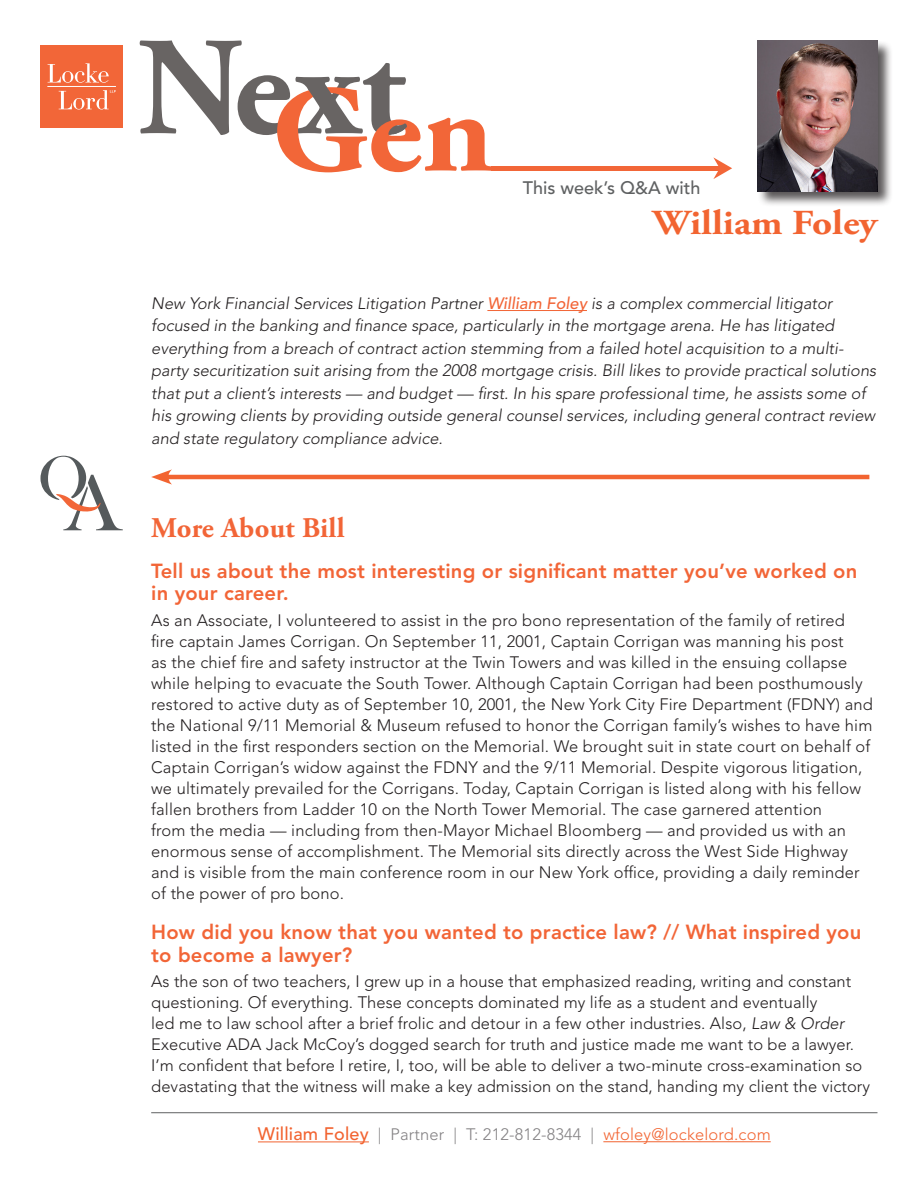
<style>
.page{position:relative;width:918px;height:1188px;background:#fff}
.page>*{position:absolute;margin:0;border:0;box-sizing:border-box;transform-origin:0 0}
.PartnerName{font:700 35.1px "Adobe Garamond Pro";color:#f26431;scale:1.11 1}
.More_About_text{font:700 28.5px "Adobe Garamond Pro";letter-spacing:.01em;color:#f26537}
.question{font:800 20.25px/22.5px "Avenir LT Std";letter-spacing:.01em;color:#f26537}
.t1{font:500 18px "Avenir LT Std";color:#5f6162}
.answers{font:300 16.5px/21px "Avenir LT Std";letter-spacing:.01em;color:#231f20}
.IntroText{font:italic 300 16.5px/22.5px "Avenir LT Std";color:#231f20}
.Contact_Line{font:300 16.5px "Avenir LT Std";letter-spacing:.01em;color:#848284}
.s1{font-weight:500;color:#f26537}
.s2{font-style:italic}
.s3{font-weight:500;font-size:18px;color:#f26431}
.s4{color:#f26431}
</style>
<div class="page">
<div style="left:40px;top:45px;width:83px;height:83px;background:#f26638"></div>
<svg style="left:48px;top:63px;width:61px;height:20px"></svg>
<svg style="left:59px;top:90px;width:57px;height:20px"></svg>
<hr style="left:47px;top:86px;width:69px;height:1px;background:#fff">
<svg style="left:713px;top:157px;width:19px;height:22px"></svg>
<svg style="left:139px;top:40px;width:353px;height:132px"></svg>
<div style="left:492px;top:166px;width:228px;height:5px;background:#f26638"></div>
<hr style="left:151px;top:1112px;width:727px;height:1px;background:#5f6162">
<hr style="left:258px;top:1141px;width:111px;height:1px;background:#f26431">
<hr style="left:603px;top:1141px;width:168px;height:1px;background:#f26431">
<hr style="left:487px;top:310px;width:100px;height:1px;background:#f26537">
<div style="left:757px;top:40px;width:136px;height:167px;background:#231f20;opacity:.75"></div>
<img style="left:757px;top:40px;width:121px;height:152px">
<svg style="left:40px;top:456px;width:83px;height:74px"></svg>
<hr style="left:164px;top:475px;width:705px;height:4px;background:#f26431">
<svg style="left:151px;top:469px;width:21px;height:16px"></svg>
<p class="t1" style="left:523px;top:178px;width:179px">This week’s Q&amp;A with</p>
<p class="PartnerName" style="left:653px;top:202px;width:204px">William Foley</p>
<p class="IntroText" style="left:151px;top:292px;width:727px">New York Financial Services Litigation Partner <span class="s1">William Foley</span> is a complex commercial litigator focused in the banking and finance space, particularly in the mortgage arena. He has litigated everything from a breach of contract action stemming from a failed hotel acquisition to a multi&shy;party securitization suit arising from the 2008 mortgage crisis. Bill likes to provide practical solutions that put a client’s interests — and budget — first. In his spare professional time, he assists some of his growing clients by providing outside general counsel services, including general contract review and state regulatory compliance advice.</p>
<p class="More_About_text" style="left:151px;top:512px;width:195px">More About Bill</p>
<p class="question" style="left:151px;top:560px;width:708px">Tell us about the most interesting or significant matter you’ve worked on in your career.</p>
<p class="answers" style="left:151px;top:610px;width:723px">As an Associate, I volunteered to assist in the pro bono representation of the family of retired<br>fire captain James Corrigan. On September 11, 2001, Captain Corrigan was manning his post<br>as the chief fire and safety instructor at the Twin Towers and was killed in the ensuing collapse while helping to evacuate the South Tower. Although Captain Corrigan had been posthumously restored to active duty as of September 10, 2001, the New York City Fire Department (FDNY) and the National 9/11 Memorial &amp; Museum refused to honor the Corrigan family’s wishes to have him listed in the first responders section on the Memorial. We brought suit in state court on behalf of Captain Corrigan’s widow against the FDNY and the 9/11 Memorial. Despite vigorous litigation, we ultimately prevailed for the Corrigans. Today, Captain Corrigan is listed along with his fellow fallen brothers from Ladder 10 on the North Tower Memorial. The case garnered attention<br>from the media — including from then-Mayor Michael Bloomberg — and provided us with an enormous sense of accomplishment. The Memorial sits directly across the West Side Highway and is visible from the main conference room in our New York office, providing a daily reminder of the power of pro bono.</p>
<p class="question" style="left:151px;top:921px;width:712px">How did you know that you wanted to practice law? // What inspired you to become a lawyer?</p>
<p class="answers" style="left:151px;top:971px;width:721px">As the son of two teachers, I grew up in a house that emphasized reading, writing and constant questioning. Of everything. These concepts dominated my life as a student and eventually<br>led me to law school after a brief frolic and detour in a few other industries. Also, <span class="s2">Law &amp; Order </span>Executive ADA Jack McCoy’s dogged search for truth and justice made me want to be a lawyer.<br>I’m confident that before I retire, I, too, will be able to deliver a two-minute cross-examination so devastating that the witness will make a key admission on the stand, handing my client the victory</p>
<p class="Contact_Line" style="left:258px;top:1125px;width:514px"><span class="s3">William Foley</span> | Partner | T: 212-812-8344 | <span class="s4">wfoley@lockelord.com</span></p>
</div>
